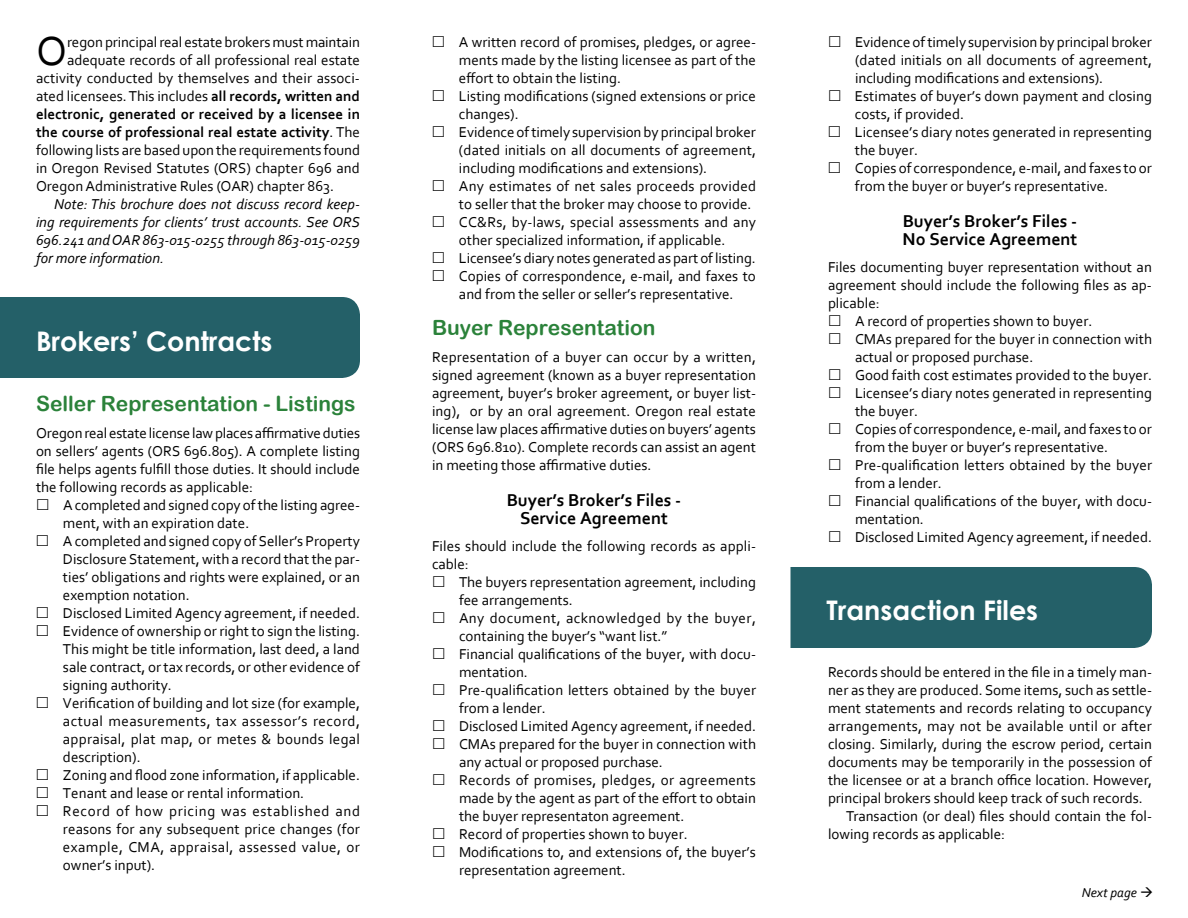
<style>
.page{position:relative;width:1188px;height:918px;background:#fff}
.page>*{position:absolute;margin:0;border:0;box-sizing:border-box;transform-origin:0 0}
.t1{font:42.6px "Corbel";color:#000}
.t2{font:700 27px "Century Gothic";color:#fff}
.t3{font:21px "Arial Rounded MT Bold";color:#2b823a}
.t4{font:700 18px/18px "Corbel";color:#000;text-align:center}
.t5{font:15px/18px "Corbel";color:#000}
.t6{font:italic 15px/18px "Corbel";color:#000;text-align:justify}
.t7{font:700 15px "Corbel";color:#000}
.t8{font:italic 13.5px "Corbel";color:#000}
.s1{font-weight:700}
.s2{font-weight:400}
</style>
<div class="page">
<div style="left:0;top:297px;width:360px;height:81px;background:#246068"></div>
<div style="left:790px;top:567px;width:362px;height:81px;background:#246068"></div>
<h1 class="t1" style="left:36px;top:25px;width:33px">O</h1>
<p class="t5" style="left:67px;top:33px;width:294px">regon principal real estate brokers must maintain</p>
<p class="t5" style="left:67px;top:51px;width:294px">adequate records of all professional real estate</p>
<p class="t5" style="left:36px;top:69px;width:325px">activity conducted by themselves and their associ-</p>
<p class="t5" style="left:36px;top:87px;width:326px">ated licensees. This includes <span class="s1">all records, written and</span></p>
<p class="t7" style="left:36px;top:105px;width:326px">electronic, generated or received by a licensee in</p>
<p class="t7" style="left:36px;top:123px;width:325px">the course of professional real estate activity<span class="s2">. The</span></p>
<p class="t5" style="left:36px;top:141px;width:326px">following lists are based upon the requirements found</p>
<p class="t5" style="left:36px;top:159px;width:325px">in Oregon Revised Statutes (ORS) chapter 696 and</p>
<p class="t5" style="left:36px;top:177px;width:299px">Oregon Administrative Rules (OAR) chapter 863.</p>
<p class="t6" style="left:36px;top:195px;width:325px;text-indent:18px">Note: This brochure does not discuss record keep&shy;ing requirements for clients’ trust accounts. See ORS 696.241 and OAR 863-015-0255 through 863-015-0259 for more information.</p>
<h2 class="t2" style="left:36px;top:321px;width:238px">Brokers’ Contracts</h2>
<h3 class="t3" style="left:36px;top:391px;width:321px">Seller Representation - Listings</h3>
<p class="t5" style="left:36px;top:424px;width:326px;text-align:justify">Oregon real estate license law places affirmative duties on sellers’ agents (ORS 696.805). A complete listing file helps agents fulfill those duties. It should include the following records as applicable:</p>
<p class="t5" style="left:63px;top:496px;width:299px">A completed and signed copy of the listing agree&shy;ment, with an expiration date.<br>A completed and signed copy of Seller’s Property Disclosure Statement, with a record that the par&shy;ties’ obligations and rights were explained, or an exemption notation.<br>Disclosed Limited Agency agreement, if needed.<br>Evidence of ownership or right to sign the listing.<br>This might be title information, last deed, a land sale contract, or tax records, or other evidence of signing authority.<br>Verification of building and lot size (for example, actual measurements, tax assessor’s record, appraisal, plat map, or metes &amp; bounds legal description).<br>Zoning and flood zone information, if applicable.<br>Tenant and lease or rental information.<br>Record of how pricing was established and reasons for any subsequent price changes (for example, CMA, appraisal, assessed value, or owner’s input).</p>
<p class="t5" style="left:459px;top:33px;width:299px">A written record of promises, pledges, or agree&shy;ments made by the listing licensee as part of the effort to obtain the listing.<br>Listing modifications (signed extensions or price changes).<br>Evidence of timely supervision by principal broker (dated initials on all documents of agreement, including modifications and extensions).<br>Any estimates of net sales proceeds provided to seller that the broker may choose to provide.<br>CC&amp;Rs, by-laws, special assessments and any other specialized information, if applicable.<br>Licensee’s diary notes generated as part of listing.<br>Copies of correspondence, e-mail, and faxes to and from the seller or seller’s representative.</p>
<h3 class="t3" style="left:432px;top:315px;width:225px">Buyer Representation</h3>
<p class="t5" style="left:432px;top:348px;width:326px;text-align:justify">Representation of a buyer can occur by a written, signed agreement (known as a buyer representation agreement, buyer’s broker agreement, or buyer list&shy;ing), or by an oral agreement. Oregon real estate license law places affirmative duties on buyers’ agents (ORS 696.810). Complete records can assist an agent in meeting those affirmative duties.</p>
<p class="t4" style="left:507px;top:491px;width:176px">Buyer’s Broker’s Files -<br>Service Agreement</p>
<p class="t5" style="left:432px;top:537px;width:326px">Files should include the following records as appli&shy;cable:</p>
<p class="t5" style="left:459px;top:573px;width:299px">The buyers representation agreement, including fee arrangements.<br>Any document, acknowledged by the buyer, containing the buyer’s “want list.”<br>Financial qualifications of the buyer, with docu&shy;mentation.<br>Pre-qualification letters obtained by the buyer from a lender.<br>Disclosed Limited Agency agreement, if needed.<br>CMAs prepared for the buyer in connection with any actual or proposed purchase.<br>Records of promises, pledges, or agreements made by the agent as part of the effort to obtain the buyer representaton agreement.<br>Record of properties shown to buyer.<br>Modifications to, and extensions of, the buyer’s representation agreement.</p>
<p class="t5" style="left:855px;top:33px;width:299px">Evidence of timely supervision by principal broker (dated initials on all documents of agreement, including modifications and extensions).<br>Estimates of buyer’s down payment and closing costs, if provided.<br>Licensee’s diary notes generated in representing the buyer.<br>Copies of correspondence, e-mail, and faxes to or from the buyer or buyer’s representative.</p>
<p class="t4" style="left:903px;top:212px;width:176px;text-align:left">Buyer’s Broker’s Files -<br>No Service Agreement</p>
<p class="t5" style="left:828px;top:258px;width:325px">Files documenting buyer representation without an</p>
<p class="t5" style="left:828px;top:276px;width:325px">agreement should include the following files as ap-</p>
<p class="t5" style="left:828px;top:294px;width:53px">plicable:</p>
<p class="t5" style="left:855px;top:312px;width:239px">A record of properties shown to buyer.</p>
<p class="t5" style="left:855px;top:330px;width:298px">CMAs prepared for the buyer in connection with</p>
<p class="t5" style="left:855px;top:348px;width:180px">actual or proposed purchase.</p>
<p class="t5" style="left:855px;top:366px;width:299px">Good faith cost estimates provided to the buyer.</p>
<p class="t5" style="left:855px;top:384px;width:299px">Licensee’s diary notes generated in representing</p>
<p class="t5" style="left:855px;top:402px;width:65px">the buyer.</p>
<p class="t5" style="left:855px;top:420px;width:298px">Copies of correspondence, e-mail, and faxes to or</p>
<p class="t5" style="left:855px;top:438px;width:255px">from the buyer or buyer’s representative.</p>
<p class="t5" style="left:855px;top:456px;width:299px">Pre-qualification letters obtained by the buyer</p>
<p class="t5" style="left:855px;top:474px;width:88px">from a lender.</p>
<p class="t5" style="left:855px;top:492px;width:299px">Financial qualifications of the buyer, with docu-</p>
<p class="t5" style="left:855px;top:510px;width:70px">mentation.</p>
<p class="t5" style="left:855px;top:528px;width:299px">Disclosed Limited Agency agreement, if needed.</p>
<h2 class="t2" style="left:826px;top:590px;width:213px">Transaction Files</h2>
<p class="t5" style="left:828px;top:663px;width:326px">Records should be entered in the file in a timely man-</p>
<p class="t5" style="left:828px;top:681px;width:325px">ner as they are produced. Some items, such as settle-</p>
<p class="t5" style="left:828px;top:699px;width:325px">ment statements and records relating to occupancy</p>
<p class="t5" style="left:828px;top:717px;width:326px">arrangements, may not be available until or after</p>
<p class="t5" style="left:828px;top:735px;width:326px">closing. Similarly, during the escrow period, certain</p>
<p class="t5" style="left:828px;top:753px;width:326px">documents may be temporarily in the possession of</p>
<p class="t5" style="left:828px;top:771px;width:326px">the licensee or at a branch office location. However,</p>
<p class="t5" style="left:828px;top:789px;width:316px">principal brokers should keep track of such records.</p>
<p class="t5" style="left:846px;top:807px;width:308px">Transaction (or deal) files should contain the fol-</p>
<p class="t5" style="left:828px;top:825px;width:179px">lowing records as applicable:</p>
<p class="t8" style="left:1082px;top:884px;width:73px">Next page →</p>
</div>
